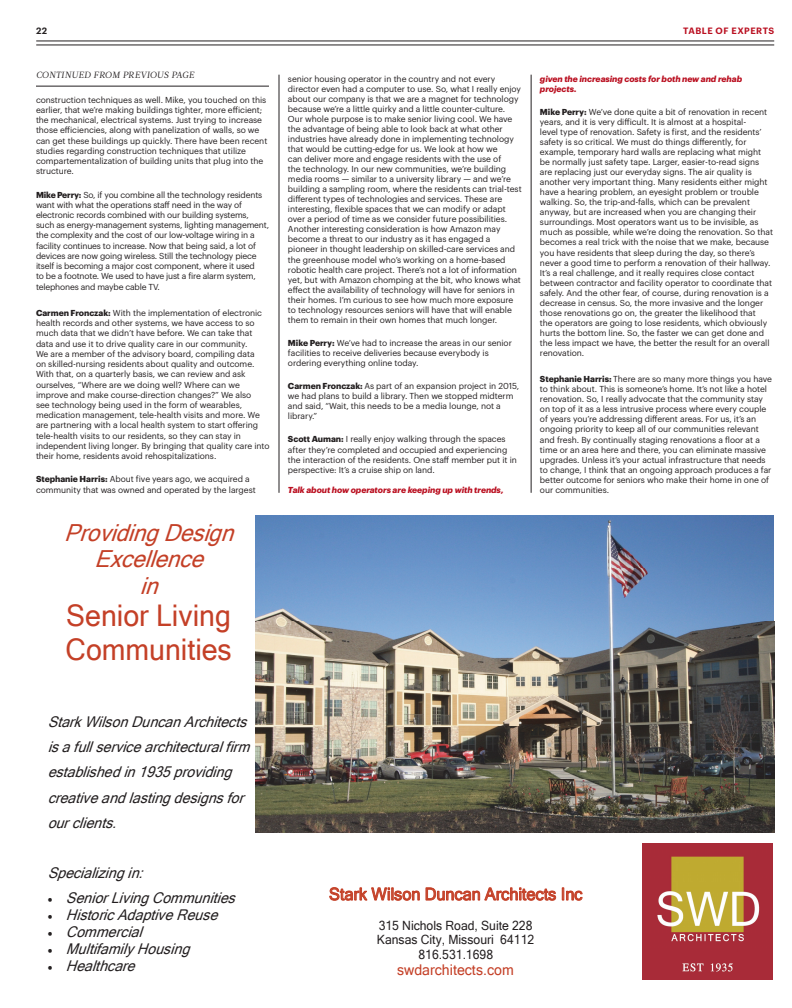
<style>
.page{position:relative;width:792px;height:1008px;background:#fff}
.page>*{position:absolute;margin:0;border:0;box-sizing:border-box;transform-origin:0 0}
.t1{font:29.9px/33.7px "Microsoft Sans Serif";color:#c44027;scale:.95 1}
.t2{font:italic 23.5px/26.4px "Microsoft Sans Serif";color:#c44027;text-align:center;scale:.95 1}
.t3{font:17.1px "Microsoft Sans Serif";letter-spacing:-.005em;color:#c44027;scale:.95 1}
.t4{font:italic 14.8px/25.3px "Microsoft Sans Serif";color:#231f20;scale:.95 1}
.t5{font:14.8px "Microsoft Sans Serif";color:#c44027;scale:.95 1}
.t6{font:12.8px/14.4px "Microsoft Sans Serif";letter-spacing:.005em;color:#231f20;text-align:center;scale:.95 1}
.t7{font:italic 9px "Acta";letter-spacing:.03em;color:#231f20}
.t8{font:600 9px "Graphik";letter-spacing:.055em;color:#ba1021}
.t9{font:600 9px "Graphik";color:#231f20}
.t10{font:8.5px/10.1px "Graphik";letter-spacing:-.005em;color:#231f20}
.t11{font:italic 700 8.5px/10.1px "Graphik";letter-spacing:-.005em;color:#ba1021}
.s1{font-weight:700}
</style>
<div class="page">
<hr style="left:36px;top:41px;width:738px;height:1px;background:#231f20">
<hr style="left:36px;top:45px;width:738px;height:1px;background:#231f20">
<img style="left:643px;top:844px;width:130px;height:136px">
<svg style="left:329px;top:887px;width:91px;height:14px"></svg>
<svg style="left:426px;top:887px;width:130px;height:14px"></svg>
<svg style="left:562px;top:888px;width:21px;height:13px"></svg>
<img style="left:256px;top:516px;width:518px;height:316px">
<hr style="left:36px;top:86px;width:233px;height:1px;background:#231f20">
<hr style="left:279px;top:75px;width:1px;height:418px;background:#231f20">
<hr style="left:531px;top:75px;width:1px;height:418px;background:#231f20">
<p class="t9" style="left:36px;top:24px;width:12px">22</p>
<p class="t8" style="left:683px;top:24px;width:92px">TABLE OF EXPERTS</p>
<p class="t7" style="left:36px;top:70px;width:160px">CONTINUED FROM PREVIOUS PAGE</p>
<p class="t10" style="left:36px;top:94px;width:233px">construction techniques as well. Mike, you touched on this earlier, that we’re making buildings tighter, more efficient; the mechanical, electrical systems. Just trying to increase those efficiencies, along with panelization of walls, so we can get these buildings up quickly. There have been recent studies regarding construction techniques that utilize compartementalization of building units that plug into the structure.</p>
<p class="t10" style="left:36px;top:189px;width:235px"><span class="s1">Mike Perry:</span> So, if you combine all the technology residents want with what the operations staff need in the way of electronic records combined with our building systems, such as energy-management systems, lighting management, the complexity and the cost of our low-voltage wiring in a facility continues to increase. Now that being said, a lot of devices are now going wireless. Still the technology piece itself is becoming a major cost component, where it used<br>to be a footnote. We used to have just a fire alarm system, telephones and maybe cable TV.</p>
<p class="t10" style="left:36px;top:307px;width:235px"><span class="s1">Carmen Fronczak:</span> With the implementation of electronic health records and other systems, we have access to so much data that we didn’t have before. We can take that data and use it to drive quality care in our community.<br>We are a member of the advisory board, compiling data<br>on skilled-nursing residents about quality and outcome.<br>With that, on a quarterly basis, we can review and ask ourselves, “Where are we doing well? Where can we improve and make course-direction changes?” We also<br>see technology being used in the form of wearables, medication management, tele-health visits and more. We are partnering with a local health system to start offering tele-health visits to our residents, so they can stay in independent living longer. By bringing that quality care into their home, residents avoid rehospitalizations.</p>
<p class="t10" style="left:36px;top:474px;width:221px"><span class="s1">Stephanie Harris:</span> About five years ago, we acquired a community that was owned and operated by the largest</p>
<h2 class="t2" style="left:64px;top:518px;width:189px">ProvidingDesign<br>Excellence<br>in</h2>
<h1 class="t1" style="left:65px;top:597px;width:176px">Senior Living<br>Communities</h1>
<p class="t10" style="left:288px;top:73px;width:235px">senior housing operator in the country and not every director even had a computer to use. So, what I really enjoy about our company is that we are a magnet for technology because we’re a little quirky and a little counter-culture.<br>Our whole purpose is to make senior living cool. We have the advantage of being able to look back at what other industries have already done in implementing technology that would be cutting-edge for us. We look at how we<br>can deliver more and engage residents with the use of<br>the technology. In our new communities, we’re building media rooms — similar to a university library — and we’re building a sampling room, where the residents can trial-test different types of technologies and services. These are interesting, flexible spaces that we can modify or adapt over a period of time as we consider future possibilities.<br>Another interesting consideration is how Amazon may become a threat to our industry as it has engaged a pioneer in thought leadership on skilled-care services and the greenhouse model who’s working on a home-based robotic health care project. There’s not a lot of information yet, but with Amazon chomping at the bit, who knows what effect the availability of technology will have for seniors in their homes. I’m curious to see how much more exposure to technology resources seniors will have that will enable them to remain in their own homes that much longer.</p>
<p class="t10" style="left:288px;top:337px;width:225px"><span class="s1">Mike Perry:</span> We’ve had to increase the areas in our senior facilities to receive deliveries because everybody is ordering everything online today.</p>
<p class="t10" style="left:288px;top:380px;width:233px"><span class="s1">Carmen Fronczak:</span> As part of an expansion project in 2015, we had plans to build a library. Then we stopped midterm and said, “Wait, this needs to be a media lounge, not a library.”</p>
<p class="t10" style="left:288px;top:434px;width:230px"><span class="s1">Scott Auman:</span> I really enjoy walking through the spaces after they’re completed and occupied and experiencing the interaction of the residents. One staff member put it in perspective: It’s a cruise ship on land.</p>
<p class="t11" style="left:288px;top:484px;width:217px">Talk about how operators are keeping up with trends,</p>
<p class="t11" style="left:540px;top:73px;width:204px">given the increasing costs for both new and rehab projects.</p>
<p class="t10" style="left:540px;top:106px;width:235px"><span class="s1">Mike Perry:</span> We’ve done quite a bit of renovation in recent years, and it is very difficult. It is almost at a hospital-<br>level type of renovation. Safety is first, and the residents’ safety is so critical. We must do things differently, for example, temporary hard walls are replacing what might be normally just safety tape. Larger, easier-to-read signs are replacing just our everyday signs. The air quality is another very important thing. Many residents either might have a hearing problem, an eyesight problem or trouble walking. So, the trip-and-falls, which can be prevalent anyway, but are increased when you are changing their surroundings. Most operators want us to be invisible, as much as possible, while we’re doing the renovation. So that becomes a real trick with the noise that we make, because you have residents that sleep during the day, so there’s never a good time to perform a renovation of their hallway.<br>It’s a real challenge, and it really requires close contact between contractor and facility operator to coordinate that safely. And the other fear, of course, during renovation is a decrease in census. So, the more invasive and the longer those renovations go on, the greater the likelihood that<br>the operators are going to lose residents, which obviously hurts the bottom line. So, the faster we can get done and the less impact we have, the better the result for an overall renovation.</p>
<p class="t10" style="left:540px;top:373px;width:233px"><span class="s1">Stephanie Harris:</span> There are so many more things you have to think about. This is someone’s home. It’s not like a hotel renovation. So, I really advocate that the community stay on top of it as a less intrusive process where every couple of years you’re addressing different areas. For us, it’s an ongoing priority to keep all of our communities relevant and fresh. By continually staging renovations a floor at a time or an area here and there, you can eliminate massive upgrades. Unless it’s your actual infrastructure that needs to change, I think that an ongoing approach produces a far better outcome for seniors who make their home in one of our communities.</p>
<h3 class="t4" style="left:48px;top:708px;width:220px">StarkWilsonDuncanArchitects isafullservicearchitecturalfirm establishedin1935providing creativeandlastingdesignsfor ourclients.</h3>
<h3 class="t4" style="left:48px;top:860px;width:107px">Specializingin:</h3>
<h3 class="t4" style="left:48px;top:885px;width:205px">• SeniorLivingCommunities</h3>
<h3 class="t4" style="left:48px;top:902px;width:186px">• HistoricAdaptiveReuse</h3>
<h3 class="t4" style="left:48px;top:919px;width:107px">• Commercial</h3>
<h3 class="t4" style="left:48px;top:935px;width:157px">• MultifamilyHousing</h3>
<h3 class="t4" style="left:48px;top:952px;width:99px">• Healthcare</h3>
<h3 class="t3" style="left:329px;top:883px;width:268px">Stark Wilson Duncan Architects Inc</h3>
<h3 class="t6" style="left:377px;top:918px;width:167px">315 Nichols Road, Suite 228<br>Kansas City, Missouri 64112<br>816.531.1698</h3>
<h3 class="t5" style="left:397px;top:960px;width:124px">swdarchitects.com</h3>
</div>
